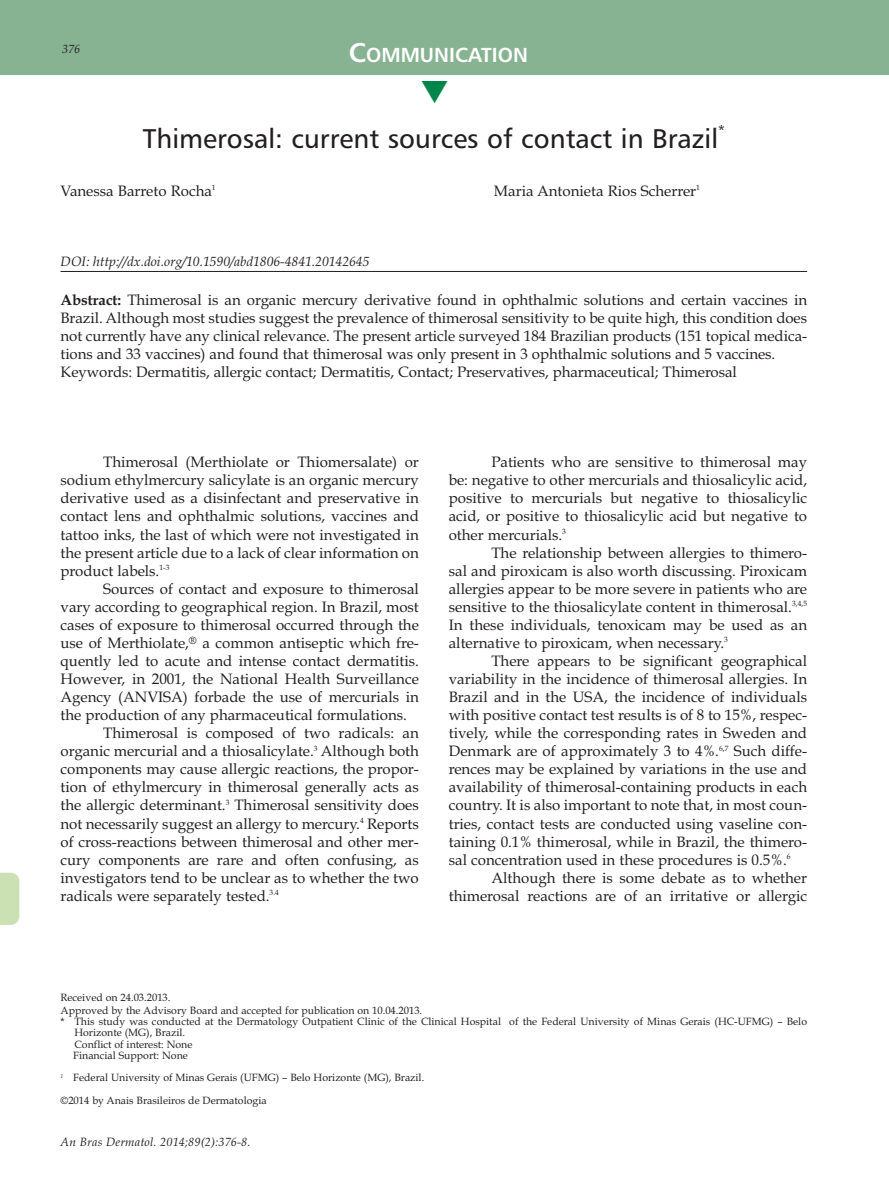
<style>
.page{position:relative;width:889px;height:1190px;background:#fff}
.page>*{position:absolute;margin:0;border:0;box-sizing:border-box;transform-origin:0 0}
.t1{font:27.12px "Humanist 777 BT Roman B";color:#231f20}
.t2{font:20.3px "Humanist 777 BT Bold B";color:#fff}
.t3{font:15.05px/18px "Book Antiqua";color:#231f20;text-align:justify}
.t4{font:italic 13.47px "Book Antiqua";color:#231f20}
.t5{font:13.47px "Humanist 777 BT Roman B";color:#231f20}
.t6{font:italic 12.08px "Book Antiqua";letter-spacing:.015em;color:#231f20}
.t7{font:10.5px/11.2px "Book Antiqua";color:#231f20}
.s1{font-size:27.12px}
.s2{font-weight:700}
</style>
<div class="page">
<svg style="left:0;top:873px;width:19px;height:52px"></svg>
<div style="left:0;top:0;width:889px;height:75px;background:#87b392"></div>
<hr style="left:61px;top:271px;width:746px;height:1px;background:#231f20">
<p class="t6" style="left:62px;top:44px;width:20px">376</p>
<h2 class="t2" style="left:349px;top:47px;width:181px"><span class="s1">C</span>OMMUNICATION</h2>
<p class="t5" style="left:718px;top:125px;width:8px">*</p>
<h1 class="t1" style="left:143px;top:128px;width:577px">Thimerosal: current sources of contact in Brazil</h1>
<p class="t3" style="left:61px;top:183px;width:157px">Vanessa Barreto Rocha<sup>1</sup></p>
<p class="t3" style="left:494px;top:183px;width:207px">Maria Antonieta Rios Scherrer<sup>1</sup></p>
<p class="t4" style="left:61px;top:256px;width:310px">DOI: http://dx.doi.org/10.1590/abd1806-4841.20142645</p>
<p class="t3" style="left:61px;top:292px;width:748px;text-align:left"><span class="s2">Abstract:</span> Thimerosal is an organic mercury derivative found in ophthalmic solutions and certain vaccines in Brazil. Although most studies suggest the prevalence of thimerosal sensitivity to be quite high, this condition does not currently have any clinical relevance. The present article surveyed 184 Brazilian products (151 topical medica&shy;tions and 33 vaccines) and found that thimerosal was only present in 3 ophthalmic solutions and 5 vaccines.<br>Keywords: Dermatitis, allergic contact; Dermatitis, Contact; Preservatives, pharmaceutical; Thimerosal</p>
<p class="t3" style="left:61px;top:455px;width:360px;text-indent:43px">Thimerosal (Merthiolate or Thiomersalate) or sodium ethylmercury salicylate is an organic mercury derivative used as a disinfectant and preservative in contact lens and ophthalmic solutions, vaccines and tattoo inks, the last of which were not investigated in the present article due to a lack of clear information on product labels.<sup>1-3</sup></p>
<p class="t3" style="left:103px;top:581px;width:317px">Sources of contact and exposure to thimerosal</p>
<p class="t3" style="left:61px;top:599px;width:360px">vary according to geographical region. In Brazil, most</p>
<p class="t3" style="left:61px;top:617px;width:360px">cases of exposure to thimerosal occurred through the</p>
<p class="t3" style="left:61px;top:635px;width:360px">use of Merthiolate,<sup>®</sup> a common antiseptic which fre-</p>
<p class="t3" style="left:61px;top:654px;width:360px">quently led to acute and intense contact dermatitis.</p>
<p class="t3" style="left:61px;top:672px;width:360px">However, in 2001, the National Health Surveillance</p>
<p class="t3" style="left:61px;top:690px;width:360px">Agency (ANVISA) forbade the use of mercurials in</p>
<p class="t3" style="left:61px;top:708px;width:348px">the production of any pharmaceutical formulations.</p>
<p class="t3" style="left:103px;top:726px;width:317px">Thimerosal is composed of two radicals: an</p>
<p class="t3" style="left:61px;top:744px;width:360px">organic mercurial and a thiosalicylate.<sup>3</sup> Although both</p>
<p class="t3" style="left:61px;top:762px;width:360px">components may cause allergic reactions, the propor-</p>
<p class="t3" style="left:61px;top:780px;width:360px">tion of ethylmercury in thimerosal generally acts as</p>
<p class="t3" style="left:61px;top:798px;width:360px">the allergic determinant.<sup>3</sup> Thimerosal sensitivity does</p>
<p class="t3" style="left:61px;top:816px;width:360px">not necessarily suggest an allergy to mercury.<sup>4</sup> Reports</p>
<p class="t3" style="left:61px;top:834px;width:360px">of cross-reactions between thimerosal and other mer-</p>
<p class="t3" style="left:61px;top:852px;width:360px">cury components are rare and often confusing, as</p>
<p class="t3" style="left:61px;top:870px;width:360px">investigators tend to be unclear as to whether the two</p>
<p class="t3" style="left:61px;top:888px;width:220px">radicals were separately tested.<sup>3.4</sup></p>
<p class="t3" style="left:449px;top:455px;width:360px;text-indent:43px">Patients who are sensitive to thimerosal may be: negative to other mercurials and thiosalicylic acid, positive to mercurials but negative to thiosalicylic acid, or positive to thiosalicylic acid but negative to other mercurials.<sup>3</sup></p>
<p class="t3" style="left:449px;top:545px;width:360px;text-indent:43px">The relationship between allergies to thimero&shy;sal and piroxicam is also worth discussing. Piroxicam allergies appear to be more severe in patients who are sensitive to the thiosalicylate content in thimerosal.<sup>3,4,5<br></sup>In these individuals, tenoxicam may be used as an alternative to piroxicam, when necessary.<sup>3</sup></p>
<p class="t3" style="left:449px;top:654px;width:360px;text-indent:43px">There appears to be significant geographical variability in the incidence of thimerosal allergies. In Brazil and in the USA, the incidence of individuals with positive contact test results is of 8 to 15%, respec&shy;tively, while the corresponding rates in Sweden and Denmark are of approximately 3 to 4%.<sup>6,7</sup> Such diffe&shy;rences may be explained by variations in the use and availability of thimerosal-containing products in each country. It is also important to note that, in most coun&shy;tries, contact tests are conducted using vaseline con&shy;taining 0.1% thimerosal, while in Brazil, the thimero&shy;sal concentration used in these procedures is 0.5%.<sup>6</sup></p>
<p class="t3" style="left:449px;top:870px;width:360px;text-align:right">Although there is some debate as to whether thimerosal reactions are of an irritative or allergic</p>
<p class="t7" style="left:61px;top:992px;width:363px;line-height:12.6px">Received on 24.03.2013.<br>Approved by the Advisory Board and accepted for publication on 10.04.2013.</p>
<p class="t7" style="left:73px;top:1017px;width:735px;text-indent:-13px">* This study was conducted at the Dermatology Outpatient Clinic of the Clinical Hospital of the Federal University of Minas Gerais (HC-UFMG) – Belo Horizonte (MG), Brazil.<br>Conflict of interest: None<br>Financial Support: None</p>
<p class="t7" style="left:61px;top:1068px;width:365px;line-height:22.6px"><sup>1</sup> Federal University of Minas Gerais (UFMG) – Belo Horizonte (MG), Brazil. ©2014 by Anais Brasileiros de Dermatologia</p>
<p class="t6" style="left:61px;top:1137px;width:191px">An Bras Dermatol. 2014;89(2):376-8.</p>
</div>
